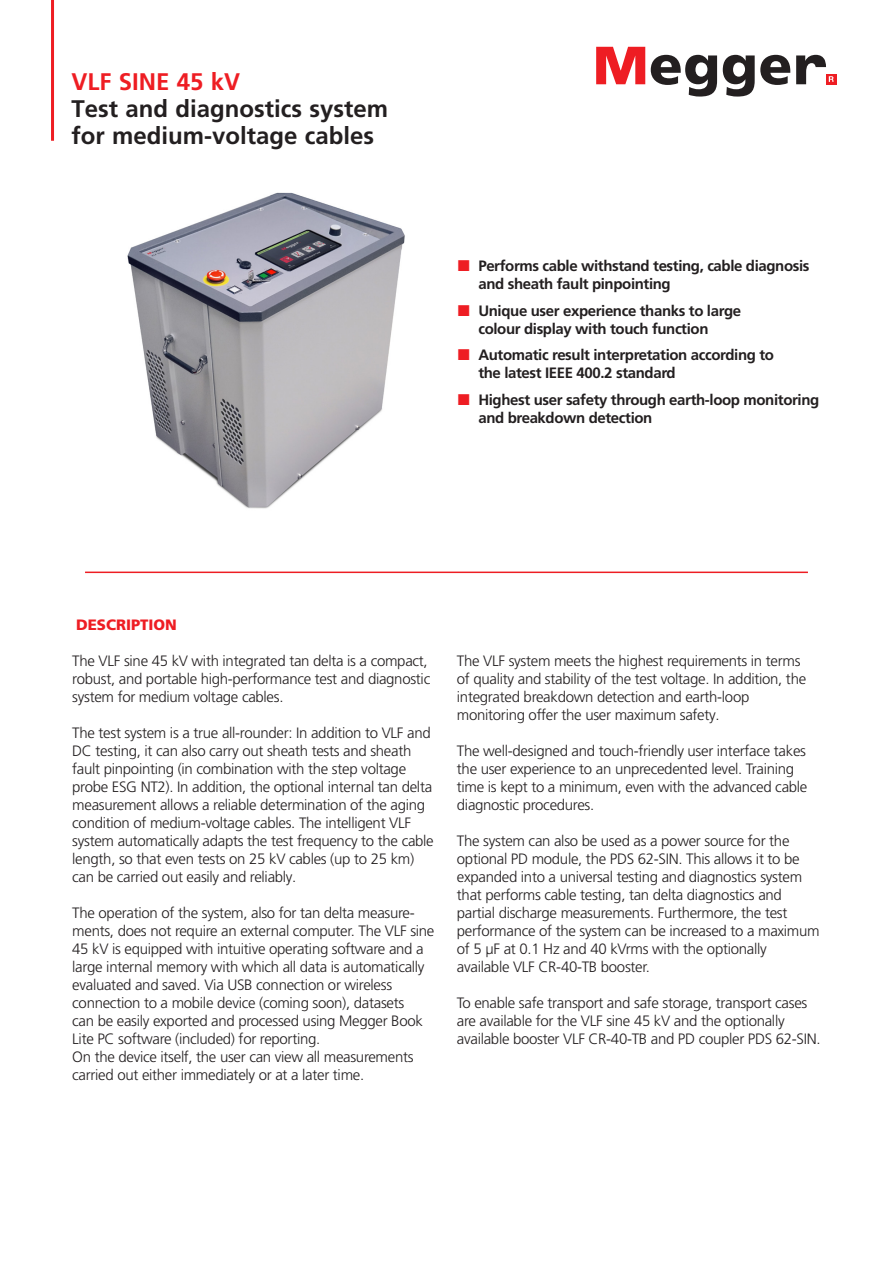
<style>
.page{position:relative;width:893px;height:1263px;background:#fff}
.page>*{position:absolute;margin:0;border:0;box-sizing:border-box;transform-origin:0 0}
.Main_Black_Heading{font:700 24px/27px "Frutiger LT Pro";color:#231f20}
.Main_Red_Heading{font:700 24px "Frutiger LT Pro";color:#ee1d23}
.Fließtext{font:300 15px/18px "Frutiger LT Pro";letter-spacing:-.02em;color:#231f20}
.t1{font:700 15px/18px "Frutiger LT Pro";letter-spacing:-.025em;color:#231f20}
.Red_Body_Heading{font:900 15px "Frutiger LT Pro";color:#ee1d23}
</style>
<div class="page">
<hr style="left:51px;top:0;width:3px;height:141px;background:#ee1d23">
<div style="left:826px;top:74px;width:10px;height:10px;background:#ee1d23"></div>
<svg style="left:596px;top:47px;width:49px;height:37px"></svg>
<svg style="left:651px;top:55px;width:66px;height:42px"></svg>
<svg style="left:723px;top:55px;width:67px;height:42px"></svg>
<svg style="left:796px;top:55px;width:38px;height:29px"></svg>
<hr style="left:85px;top:572px;width:723px;height:1px;background:#ee1d23">
<img style="left:127px;top:192px;width:278px;height:317px">
<p class="Main_Red_Heading" style="left:72px;top:67px;width:170px">VLF SINE 45 kV</p>
<p class="Main_Black_Heading" style="left:72px;top:95px;width:318px">Test and diagnostics system for medium-voltage cables</p>
<p class="t1" style="left:478px;top:257px;width:333px">Performs cable withstand testing, cable diagnosis and sheath fault pinpointing</p>
<p class="t1" style="left:478px;top:301px;width:264px">Unique user experience thanks to large colour display with touch function</p>
<p class="t1" style="left:478px;top:346px;width:297px">Automatic result interpretation according to the latest IEEE 400.2 standard</p>
<p class="t1" style="left:478px;top:390px;width:342px">Highest user safety through earth-loop monitoring and breakdown detection</p>
<p class="Red_Body_Heading" style="left:76px;top:616px;width:102px">DESCRIPTION</p>
<p class="Fließtext" style="left:72px;top:652px;width:360px">The VLF sine 45 kV with integrated tan delta is a compact, robust, and portable high-performance test and diagnostic system for medium voltage cables.</p>
<p class="Fließtext" style="left:72px;top:724px;width:363px">The test system is a true all-rounder: In addition to VLF and DC testing, it can also carry out sheath tests and sheath fault pinpointing (in combination with the step voltage probe ESG NT2). In addition, the optional internal tan delta measurement allows a reliable determination of the aging condition of medium-voltage cables. The intelligent VLF system automatically adapts the test frequency to the cable length, so that even tests on 25 kV cables (up to 25 km) can be carried out easily and reliably.</p>
<p class="Fließtext" style="left:72px;top:904px;width:364px">The operation of the system, also for tan delta measure&shy;ments, does not require an external computer. The VLF sine 45 kV is equipped with intuitive operating software and a large internal memory with which all data is automatically evaluated and saved. Via USB connection or wireless connection to a mobile device (coming soon), datasets<br>can be easily exported and processed using Megger Book Lite PC software (included) for reporting.<br>On the device itself, the user can view all measurements carried out either immediately or at a later time.</p>
<p class="Fließtext" style="left:457px;top:652px;width:351px">The VLF system meets the highest requirements in terms of quality and stability of the test voltage. In addition, the integrated breakdown detection and earth-loop monitoring offer the user maximum safety.</p>
<p class="Fließtext" style="left:457px;top:742px;width:352px">The well-designed and touch-friendly user interface takes the user experience to an unprecedented level. Training time is kept to a minimum, even with the advanced cable diagnostic procedures.</p>
<p class="Fließtext" style="left:457px;top:832px;width:364px">The system can also be used as a power source for the optional PD module, the PDS 62-SIN. This allows it to be expanded into a universal testing and diagnostics system that performs cable testing, tan delta diagnostics and partial discharge measurements. Furthermore, the test performance of the system can be increased to a maximum of 5 µF at 0.1 Hz and 40 kVrms with the optionally available VLF CR-40-TB booster.</p>
<p class="Fließtext" style="left:457px;top:994px;width:365px">To enable safe transport and safe storage, transport cases are available for the VLF sine 45 kV and the optionally available booster VLF CR-40-TB and PD coupler PDS 62-SIN.</p>
</div>
